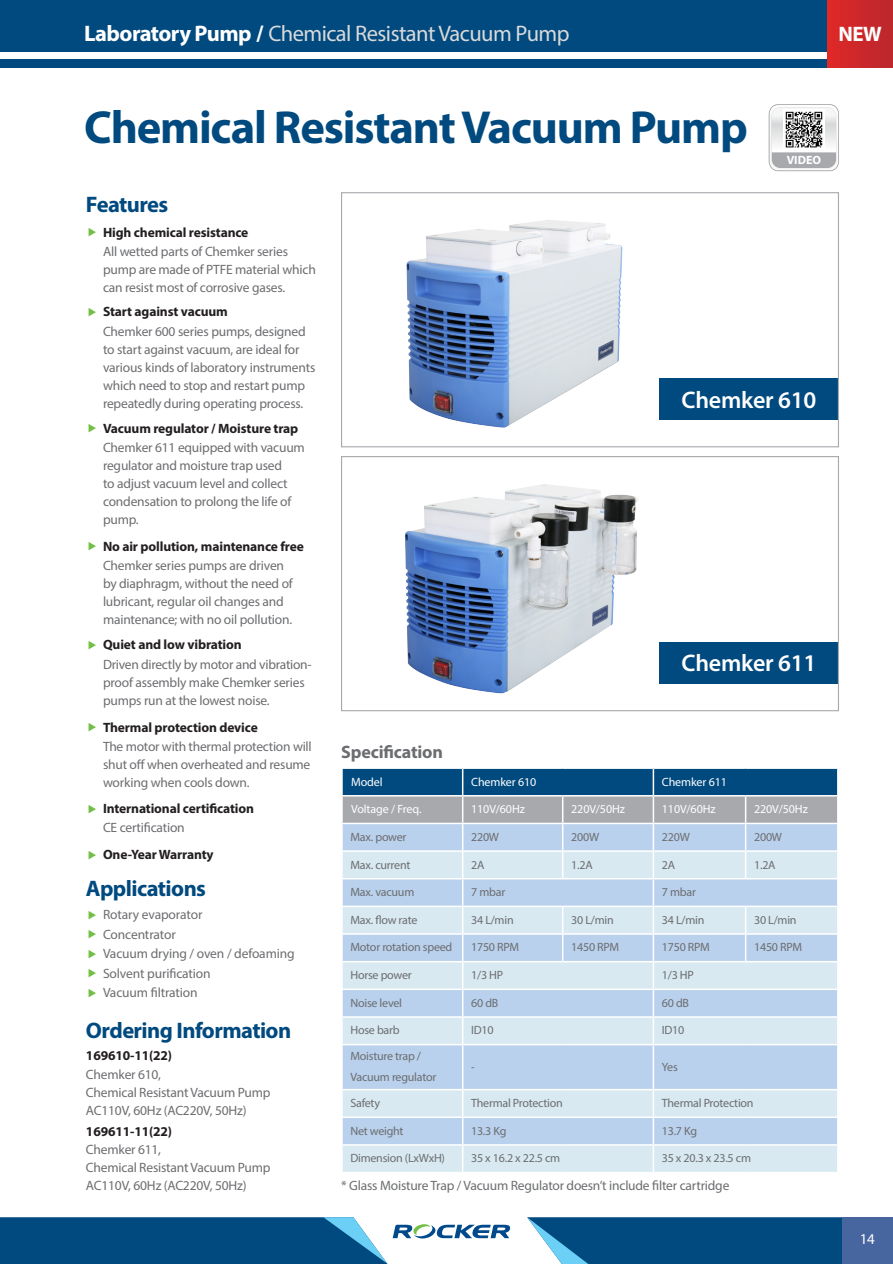
<style>
.page{position:relative;width:893px;height:1264px;background:#fff}
.page>*{position:absolute;margin:0;border:0;box-sizing:border-box;transform-origin:0 0}
.t1{font:700 46.5px "Myriad Pro";letter-spacing:-.025em;color:#004a7f}
.t2{font:600 24px "Myriad Pro";letter-spacing:-.01em;color:#fff}
.t3{font:22.5px "Myriad Pro";letter-spacing:-.025em;color:#d9d9da}
.t4{font:700 22.5px "Myriad Pro";letter-spacing:-.025em;color:#004a7f}
.t5{font:700 21px "Myriad Pro";color:#fff}
.t6{font:700 18px "Myriad Pro";letter-spacing:-.01em;color:#6c6d70}
.t7{font:15px "Myriad Pro";color:#fff}
.t8{font:13.5px/18px "Myriad Pro";letter-spacing:-.015em;color:#6c6d70}
.t9{font:700 13.5px "Myriad Pro";letter-spacing:-.01em;color:#231f20}
.t10{font:12px/21px "Myriad Pro";letter-spacing:-.02em;color:#6c6d70}
.t11{font:12px "Myriad Pro";letter-spacing:-.01em;color:#fff}
.t12{font:700 12px "Myriad Pro";color:#fff}
.s1{font-weight:700;color:#fff}
</style>
<div class="page">
<svg style="left:342px;top:1045px;width:494px;height:126px;background:#c7dbee"></svg>
<hr style="left:461px;top:1045px;width:2px;height:43px;background:#fff">
<hr style="left:652px;top:1045px;width:1px;height:43px;background:#fff">
<hr style="left:341px;top:1088px;width:121px;height:2px;background:#fff">
<hr style="left:462px;top:1088px;width:100px;height:2px;background:#fff">
<hr style="left:461px;top:1090px;width:2px;height:26px;background:#fff">
<hr style="left:562px;top:1088px;width:91px;height:2px;background:#fff">
<hr style="left:653px;top:1088px;width:92px;height:2px;background:#fff">
<hr style="left:745px;top:1088px;width:93px;height:2px;background:#fff">
<hr style="left:341px;top:1116px;width:121px;height:2px;background:#fff">
<hr style="left:462px;top:1116px;width:100px;height:2px;background:#fff">
<hr style="left:461px;top:1118px;width:2px;height:26px;background:#fff">
<hr style="left:562px;top:1116px;width:91px;height:2px;background:#fff">
<hr style="left:653px;top:1116px;width:92px;height:2px;background:#fff">
<hr style="left:745px;top:1116px;width:93px;height:2px;background:#fff">
<hr style="left:341px;top:1144px;width:121px;height:1px;background:#fff">
<hr style="left:462px;top:1144px;width:100px;height:1px;background:#fff">
<hr style="left:461px;top:1145px;width:2px;height:26px;background:#fff">
<hr style="left:562px;top:1144px;width:91px;height:1px;background:#fff">
<hr style="left:653px;top:1144px;width:92px;height:1px;background:#fff">
<svg style="left:652px;top:1090px;width:1px;height:81px"></svg>
<hr style="left:745px;top:1144px;width:93px;height:1px;background:#fff">
<svg style="left:342px;top:768px;width:495px;height:275px;background:#b6ccdf"></svg>
<hr style="left:461px;top:796px;width:2px;height:26px;background:#fff">
<hr style="left:341px;top:822px;width:121px;height:2px;background:#fff">
<div style="left:659px;top:378px;width:178px;height:42px;background:#004a7f"></div>
<div style="left:659px;top:641px;width:178px;height:42px;background:#004a7f"></div>
<div style="left:341px;top:192px;width:497px;height:255px;border:1px solid #a8a9ad"></div>
<div style="left:341px;top:456px;width:497px;height:255px;border:1px solid #a8a9ad"></div>
<img style="left:406px;top:220px;width:217px;height:208px">
<img style="left:405px;top:484px;width:233px;height:210px">
<svg style="left:768px;top:104px;width:70px;height:67px"></svg>
<img style="left:783px;top:109px;width:41px;height:41px">
<div style="left:0;top:0;width:892px;height:52px;background:#004a7f"></div>
<div style="left:0;top:59px;width:892px;height:9px;background:#004a7f"></div>
<div style="left:827px;top:0;width:65px;height:68px;background:linear-gradient(to right,#df2827,#bb272e)"></div>
<svg style="left:527px;top:1217px;width:314px;height:47px;background:#135a8b"></svg>
<svg style="left:0;top:1217px;width:510px;height:47px"></svg>
<div style="left:841px;top:1217px;width:51px;height:47px;background:#47659e"></div>
<h3 class="t3" style="left:84px;top:19px;width:486px"><span class="s1">Laboratory Pump /</span> Chemical Resistant Vacuum Pump</h3>
<h3 class="t5" style="left:837px;top:20px;width:45px">NEW</h3>
<h1 class="t1" style="left:84px;top:97px;width:664px">Chemical Resistant Vacuum Pump</h1>
<h3 class="t4" style="left:86px;top:190px;width:84px">Features</h3>
<p class="t9" style="left:103px;top:223px;width:147px">High chemical resistance</p>
<p class="t12" style="left:786px;top:152px;width:36px">VIDEO</p>
<p class="t8" style="left:103px;top:242px;width:214px">All wetted parts of Chemker series pump are made of PTFE material which can resist most of corrosive gases.</p>
<p class="t8" style="left:103px;top:322px;width:214px">Chemker 600 series pumps, designed to start against vacuum, are ideal for various kinds of laboratory instruments which need to stop and restart pump repeatedly during operating process.</p>
<p class="t9" style="left:103px;top:303px;width:126px">Start against vacuum</p>
<p class="t9" style="left:103px;top:419px;width:197px">Vacuum regulator / Moisture trap</p>
<p class="t8" style="left:103px;top:438px;width:203px">Chemker 611 equipped with vacuum regulator and moisture trap used<br>to adjust vacuum level and collect condensation to prolong the life of pump.</p>
<p class="t9" style="left:103px;top:537px;width:202px">No air pollution, maintenance free</p>
<p class="t8" style="left:103px;top:556px;width:191px">Chemker series pumps are driven by diaphragm, without the need of lubricant, regular oil changes and maintenance; with no oil pollution.</p>
<p class="t8" style="left:103px;top:655px;width:210px">Driven directly by motor and vibration&shy;proof assembly make Chemker series pumps run at the lowest noise.</p>
<p class="t9" style="left:103px;top:636px;width:140px">Quiet and low vibration</p>
<p class="t9" style="left:103px;top:718px;width:156px">Thermal protection device</p>
<p class="t8" style="left:103px;top:737px;width:210px;text-align:justify">The motor with thermal protection will shut off when overheated and resume working when cools down.</p>
<p class="t8" style="left:103px;top:818px;width:83px">CE certification</p>
<p class="t9" style="left:103px;top:800px;width:152px">International certification</p>
<p class="t9" style="left:103px;top:846px;width:112px">One-Year Warranty</p>
<h3 class="t4" style="left:86px;top:873px;width:121px">Applications</h3>
<p class="t8" style="left:103px;top:905px;width:193px;line-height:19.5px">Rotary evaporator<br>Concentrator<br>Vacuum drying / oven / defoaming<br>Solvent purification<br>Vacuum filtration</p>
<h3 class="t4" style="left:86px;top:1016px;width:207px">Ordering Information</h3>
<p class="t9" style="left:86px;top:1047px;width:88px">169610-11(22)</p>
<p class="t8" style="left:86px;top:1065px;width:186px">Chemker 610,<br>Chemical Resistant Vacuum Pump<br>AC110V, 60Hz (AC220V, 50Hz)</p>
<p class="t9" style="left:86px;top:1122px;width:88px">169611-11(22)</p>
<p class="t8" style="left:86px;top:1140px;width:186px">Chemker 611,<br>Chemical Resistant Vacuum Pump<br>AC110V, 60Hz (AC220V, 50Hz)</p>
<h2 class="t2" style="left:681px;top:385px;width:136px">Chemker 610</h2>
<h3 class="t6" style="left:341px;top:740px;width:103px">Specification</h3>
<h2 class="t2" style="left:681px;top:648px;width:136px">Chemker 611</h2>
<p class="t11" style="left:351px;top:774px;width:33px">Model</p>
<p class="t11" style="left:471px;top:774px;width:67px">Chemker 610</p>
<p class="t11" style="left:661px;top:774px;width:67px">Chemker 611</p>
<p class="t11" style="left:351px;top:802px;width:72px">Voltage / Freq.</p>
<p class="t11" style="left:471px;top:802px;width:55px">110V/60Hz</p>
<p class="t11" style="left:571px;top:802px;width:55px">220V/50Hz</p>
<p class="t11" style="left:661px;top:802px;width:55px">110V/60Hz</p>
<p class="t11" style="left:753px;top:802px;width:55px">220V/50Hz</p>
<p class="t10" style="left:350px;top:826px;width:57px">Max. power</p>
<p class="t10" style="left:471px;top:826px;width:29px">220W</p>
<p class="t10" style="left:571px;top:826px;width:29px">200W</p>
<p class="t10" style="left:661px;top:826px;width:29px">220W</p>
<p class="t10" style="left:753px;top:826px;width:29px">200W</p>
<p class="t10" style="left:350px;top:853px;width:61px">Max. current</p>
<p class="t10" style="left:471px;top:853px;width:15px">2A</p>
<p class="t10" style="left:571px;top:853px;width:23px">1.2A</p>
<p class="t10" style="left:661px;top:853px;width:15px">2A</p>
<p class="t10" style="left:753px;top:853px;width:23px">1.2A</p>
<p class="t10" style="left:350px;top:881px;width:65px">Max. vacuum</p>
<p class="t10" style="left:471px;top:881px;width:36px">7 mbar</p>
<p class="t10" style="left:661px;top:881px;width:36px">7 mbar</p>
<p class="t10" style="left:350px;top:909px;width:68px">Max. flow rate</p>
<p class="t10" style="left:471px;top:909px;width:44px">34 L/min</p>
<p class="t10" style="left:571px;top:909px;width:44px">30 L/min</p>
<p class="t10" style="left:661px;top:909px;width:44px">34 L/min</p>
<p class="t10" style="left:753px;top:909px;width:44px">30 L/min</p>
<p class="t10" style="left:350px;top:936px;width:103px">Motor rotation speed</p>
<p class="t10" style="left:471px;top:936px;width:49px">1750 RPM</p>
<p class="t10" style="left:571px;top:936px;width:49px">1450 RPM</p>
<p class="t10" style="left:661px;top:936px;width:49px">1750 RPM</p>
<p class="t10" style="left:753px;top:936px;width:49px">1450 RPM</p>
<p class="t10" style="left:350px;top:964px;width:63px">Horse power</p>
<p class="t10" style="left:471px;top:964px;width:33px">1/3 HP</p>
<p class="t10" style="left:661px;top:964px;width:33px">1/3 HP</p>
<p class="t10" style="left:350px;top:992px;width:53px">Noise level</p>
<p class="t10" style="left:471px;top:992px;width:29px">60 dB</p>
<p class="t10" style="left:661px;top:992px;width:29px">60 dB</p>
<p class="t10" style="left:350px;top:1019px;width:51px">Hose barb</p>
<p class="t10" style="left:471px;top:1019px;width:24px">ID10</p>
<p class="t10" style="left:661px;top:1019px;width:24px">ID10</p>
<p class="t10" style="left:350px;top:1045px;width:87px">Moisture trap /<br>Vacuum regulator</p>
<p class="t10" style="left:471px;top:1056px;width:5px">-</p>
<p class="t10" style="left:661px;top:1056px;width:17px">Yes</p>
<p class="t10" style="left:350px;top:1092px;width:31px">Safety</p>
<p class="t10" style="left:471px;top:1092px;width:93px">Thermal Protection</p>
<p class="t10" style="left:661px;top:1092px;width:93px">Thermal Protection</p>
<p class="t10" style="left:350px;top:1120px;width:55px">Net weight</p>
<p class="t10" style="left:471px;top:1120px;width:37px">13.3 Kg</p>
<p class="t10" style="left:661px;top:1120px;width:37px">13.7 Kg</p>
<p class="t10" style="left:350px;top:1147px;width:96px">Dimension (LxWxH)</p>
<p class="t10" style="left:471px;top:1147px;width:91px">35 x 16.2 x 22.5 cm</p>
<p class="t10" style="left:661px;top:1147px;width:91px">35 x 20.3 x 23.5 cm</p>
<p class="t8" style="left:341px;top:1176px;width:389px">* Glass Moisture Trap / Vacuum Regulator doesn’t include filter cartridge</p>
<p class="t7" style="left:859px;top:1229px;width:17px">124</p>
</div>
